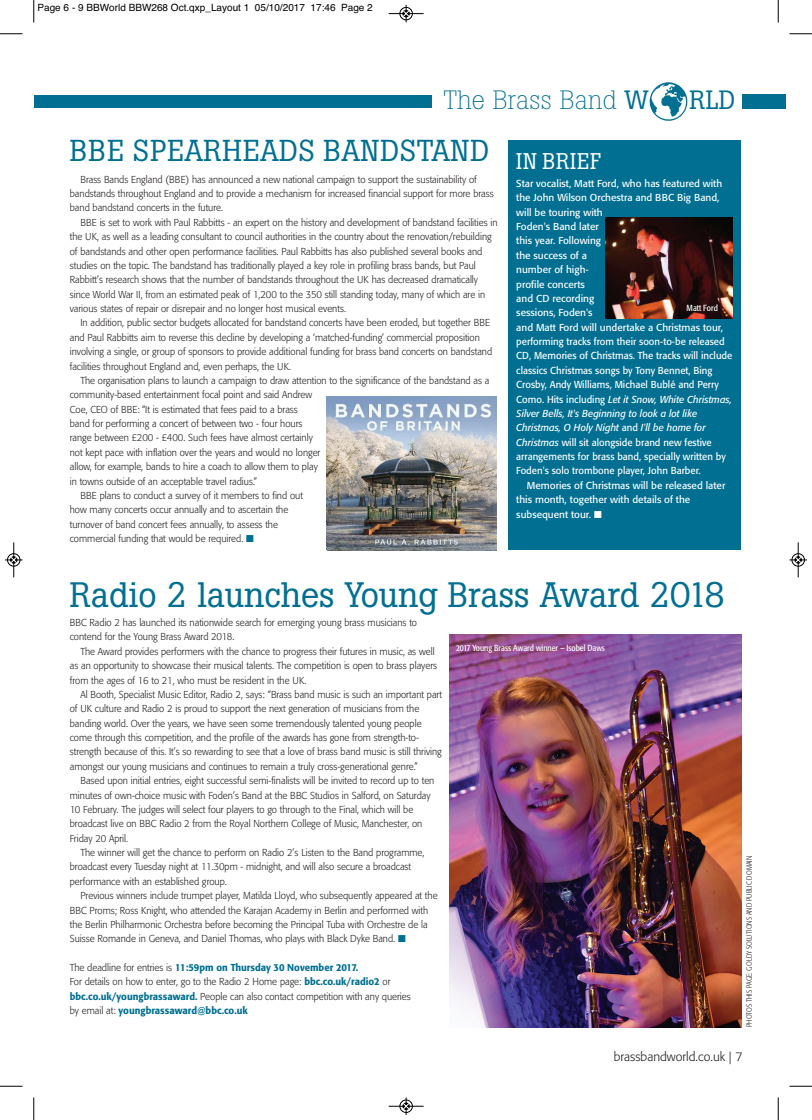
<style>
.page{position:relative;width:812px;height:1120px;background:#fff}
.page>*{position:absolute;margin:0;border:0;box-sizing:border-box;transform-origin:0 0}
.t1{font:35px "Boton";color:#006f92}
.t2{font:30px "Boton";letter-spacing:.02em;color:#006f92}
.t3{font:300 26.25px "Boton";color:#006f92}
.t4{font:26.25px "Boton";color:#006f92}
.t5{font:22.5px "Boton";letter-spacing:.04em;color:#fff}
.t6{font:300 12.5px "Formata";color:#231f20}
.t7{font:300 10px/14.4px "Formata";color:#231f20;scale:.95 1}
.t8{font:10px/14.4px "Formata";color:#fff}
.t9{font:10px "Helvetica";color:#000}
.t10{font:condensed 8.75px "Formata";color:#fff}
.t11{font:300 condensed 7.5px "Formata";letter-spacing:.01em;color:#231f20}
.s1{font-weight:400}
.s2{color:#006f92}
.s3{font-style:italic}
.s4{font-weight:500;color:#006f92}
</style>
<div class="page">
<div style="left:34px;top:95px;width:397px;height:12px;background:#006f92"></div>
<div style="left:742px;top:94px;width:43px;height:14px;background:#006f92"></div>
<img style="left:649px;top:82px;width:39px;height:39px">
<img style="left:449px;top:634px;width:292px;height:393px">
<div style="left:509px;top:140px;width:232px;height:410px;background:#006f92"></div>
<img style="left:327px;top:397px;width:169px;height:153px">
<img style="left:605px;top:217px;width:127px;height:102px">
<svg style="left:33px;top:0;width:2px;height:23px"></svg>
<svg style="left:0;top:33px;width:22px;height:2px"></svg>
<svg style="left:777px;top:0;width:2px;height:23px"></svg>
<svg style="left:789px;top:33px;width:23px;height:2px"></svg>
<svg style="left:33px;top:1097px;width:2px;height:23px"></svg>
<svg style="left:0;top:1086px;width:22px;height:1px"></svg>
<svg style="left:777px;top:1097px;width:2px;height:23px"></svg>
<svg style="left:789px;top:1086px;width:23px;height:1px"></svg>
<div style="left:399px;top:7px;width:14px;height:13px;border:1px solid #fff;border-radius:50%"></div>
<hr style="left:388px;top:13px;width:35px;height:1px;background:#000">
<div style="left:400px;top:7px;width:12px;height:13px;border:1px solid #000;border-radius:50%"></div>
<svg style="left:403px;top:5px;width:6px;height:17px"></svg>
<div style="left:399px;top:1099px;width:14px;height:14px;border:1px solid #fff;border-radius:50%"></div>
<hr style="left:388px;top:1106px;width:35px;height:1px;background:#000">
<div style="left:400px;top:1100px;width:12px;height:13px;border:1px solid #000;border-radius:50%"></div>
<svg style="left:403px;top:1097px;width:6px;height:18px"></svg>
<div style="left:7px;top:553px;width:13px;height:14px;border:1px solid #fff;border-radius:50%"></div>
<hr style="left:14px;top:542px;width:1px;height:35px;background:#000">
<div style="left:7px;top:553px;width:13px;height:13px;border:1px solid #000;border-radius:50%"></div>
<svg style="left:5px;top:557px;width:17px;height:6px"></svg>
<div style="left:791px;top:553px;width:13px;height:14px;border:1px solid #fff;border-radius:50%"></div>
<hr style="left:798px;top:542px;width:1px;height:35px;background:#000">
<div style="left:791px;top:553px;width:13px;height:13px;border:1px solid #000;border-radius:50%"></div>
<svg style="left:789px;top:557px;width:18px;height:6px"></svg>
<p class="t9" style="left:38px;top:2px;width:337px">Page 6 - 9 BBWorld BBW268 Oct.qxp_Layout 1 05/10/2017 17:46 Page 2</p>
<h3 class="t3" style="left:443px;top:91px;width:207px">The Brass Band <span class="s1">W</span></h3>
<h3 class="t4" style="left:689px;top:91px;width:47px">RLD</h3>
<h2 class="t2" style="left:70px;top:140px;width:421px">BBE SPEARHEADS BANDSTAND</h2>
<p class="t7" style="left:70px;top:173px;width:448px;text-indent:11px">Brass Bands England (BBE) has announced a new national campaign to support the sustainability of bandstands throughout England and to provide a mechanism for increased financial support for more brass band bandstand concerts in the future.</p>
<p class="t7" style="left:70px;top:216px;width:452px;text-indent:11px">BBE is set to work with Paul Rabbitts - an expert on the history and development of bandstand facilities in the UK, as well as a leading consultant to council authorities in the country about the renovation/rebuilding of bandstands and other open performance facilities. Paul Rabbitts has also published several books and studies on the topic. The bandstand has traditionally played a key role in profiling brass bands, but Paul Rabbitt’s research shows that the number of bandstands throughout the UK has decreased dramatically since World War II, from an estimated peak of 1,200 to the 350 still standing today, many of which are in various states of repair or disrepair and no longer host musical events.</p>
<p class="t7" style="left:70px;top:317px;width:446px;text-indent:11px">In addition, public sector budgets allocated for bandstand concerts have been eroded, but together BBE and Paul Rabbitts aim to reverse this decline by developing a ‘matched-funding’ commercial proposition involving a single, or group of sponsors to provide additional funding for brass band concerts on bandstand facilities throughout England and, even perhaps, the UK.</p>
<p class="t7" style="left:80px;top:374px;width:432px">The organisation plans to launch a campaign to draw attention to the significance of the bandstand as a</p>
<p class="t7" style="left:70px;top:388px;width:257px">community-based entertainment focal point and said Andrew</p>
<p class="t7" style="left:70px;top:403px;width:241px">Coe, CEO of BBE: “It is estimated that fees paid to a brass</p>
<p class="t7" style="left:70px;top:417px;width:246px">band for performing a concert of between two - four hours</p>
<p class="t7" style="left:70px;top:432px;width:257px">range between £200 - £400. Such fees have almost certainly</p>
<p class="t7" style="left:70px;top:446px;width:265px">not kept pace with inflation over the years and would no longer</p>
<p class="t7" style="left:70px;top:460px;width:262px">allow, for example, bands to hire a coach to allow them to play</p>
<p class="t7" style="left:70px;top:475px;width:199px">in towns outside of an acceptable travel radius.”</p>
<p class="t7" style="left:80px;top:489px;width:236px">BBE plans to conduct a survey of it members to find out</p>
<p class="t7" style="left:70px;top:503px;width:231px">how many concerts occur annually and to ascertain the</p>
<p class="t7" style="left:70px;top:518px;width:221px">turnover of band concert fees annually, to assess the</p>
<p class="t7" style="left:70px;top:532px;width:195px">commercial funding that would be required. <span class="s2">■</span></p>
<h3 class="t5" style="left:516px;top:153px;width:86px">IN BRIEF</h3>
<p class="t8" style="left:516px;top:177px;width:218px">Star vocalist, Matt Ford, who has featured with the John Wilson Orchestra and BBC Big Band, will be touring with<br>Foden's Band later<br>this year. Following<br>the success of a<br>number of high-<br>profile concerts<br>and CD recording<br>sessions, Foden's<br>and Matt Ford will undertake a Christmas tour, performing tracks from their soon-to-be released CD, Memories of Christmas. The tracks will include classics Christmas songs by Tony Bennet, Bing Crosby, Andy Williams, Michael Bublé and Perry Como. Hits including <span class="s3">Let it Snow, White Christmas, Silver Bells, It's Beginning to look a lot like Christmas, O Holy Night</span> and <span class="s3">I'll be home for Christmas</span> will sit alongside brand new festive arrangements for brass band, specially written by Foden's solo trombone player, John Barber.</p>
<p class="t8" style="left:516px;top:479px;width:210px;text-indent:11px">Memories of Christmas will be released later this month, together with details of the subsequent tour. ■</p>
<p class="t10" style="left:686px;top:304px;width:33px">Matt Ford</p>
<h1 class="t1" style="left:70px;top:583px;width:656px">Radio 2 launches Young Brass Award 2018</h1>
<p class="t7" style="left:70px;top:616px;width:367px">BBC Radio 2 has launched its nationwide search for emerging young brass musicians to contend for the Young Brass Award 2018.</p>
<p class="t7" style="left:70px;top:645px;width:388px;text-indent:11px">The Award provides performers with the chance to progress their futures in music, as well as an opportunity to showcase their musical talents. The competition is open to brass players from the ages of 16 to 21, who must be resident in the UK.</p>
<p class="t7" style="left:70px;top:688px;width:393px;text-indent:11px">Al Booth, Specialist Music Editor, Radio 2, says: “Brass band music is such an important part of UK culture and Radio 2 is proud to support the next generation of musicians from the banding world. Over the years, we have seen some tremendously talented young people come through this competition, and the profile of the awards has gone from strength-to&shy;strength because of this. It’s so rewarding to see that a love of brass band music is still thriving amongst our young musicians and continues to remain a truly cross-generational genre.”</p>
<p class="t7" style="left:70px;top:774px;width:385px;text-indent:11px">Based upon initial entries, eight successful semi-finalists will be invited to record up to ten minutes of own-choice music with Foden’s Band at the BBC Studios in Salford, on Saturday 10 February. The judges will select four players to go through to the Final, which will be broadcast live on BBC Radio 2 from the Royal Northern College of Music, Manchester, on Friday 20 April.</p>
<p class="t7" style="left:70px;top:846px;width:375px;text-indent:11px">The winner will get the chance to perform on Radio 2’s Listen to the Band programme, broadcast every Tuesday night at 11.30pm - midnight, and will also secure a broadcast performance with an established group.</p>
<p class="t7" style="left:70px;top:889px;width:388px;text-indent:11px">Previous winners include trumpet player, Matilda Lloyd, who subsequently appeared at the BBC Proms; Ross Knight, who attended the Karajan Academy in Berlin and performed with the Berlin Philharmonic Orchestra before becoming the Principal Tuba with Orchestre de la Suisse Romande in Geneva, and Daniel Thomas, who plays with Black Dyke Band. <span class="s2">■</span></p>
<p class="t7" style="left:70px;top:961px;width:360px">The deadline for entries is <span class="s4">11:59pm on Thursday 30 November 2017.<br></span>For details on how to enter, go to the Radio 2 Home page: <span class="s4">bbc.co.uk/radio2</span> or <span class="s4">bbc.co.uk/youngbrassaward.</span> People can also contact competition with any queries by email at: <span class="s4">youngbrassaward@bbc.co.uk</span></p>
<p class="t10" style="left:456px;top:644px;width:150px">2017 Young Brass Award winner – Isobel Daws</p>
<p class="t11" style="left:746px;top:1027px;width:173px;rotate:-90deg">PHOTOS THIS PAGE: GOLDY SOLUTIONS AND PUBLIC DOMAIN</p>
<p class="t6" style="left:613px;top:1051px;width:130px">brassbandworld.co.uk | 7</p>
</div>
